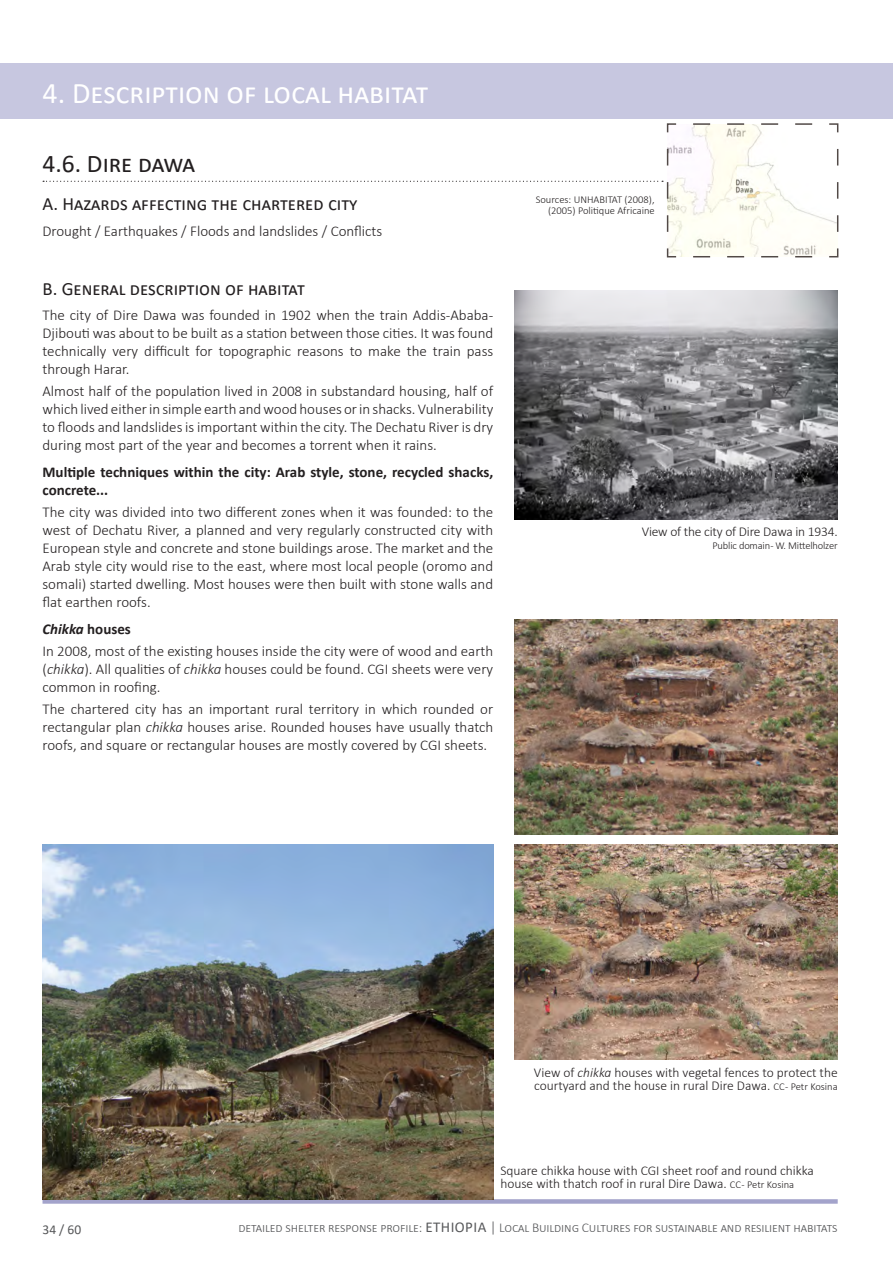
<style>
.page{position:relative;width:893px;height:1263px;background:#fff}
.page>*{position:absolute;margin:0;border:0;box-sizing:border-box;transform-origin:0 0}
.t1{font:30px "Calibri";color:#fff}
.Sous_titre_2{font:25.5px "Calibri";letter-spacing:-.005em;color:#231f20}
.Sous_titre_2-2{font:18.75px "Calibri";color:#231f20}
.texte{font:300 15px/18px "Calibri";color:#231f20;text-align:justify}
.texte-2{font:700 15px/18px "Calibri";color:#231f20}
.texte-3{font:italic 700 15px "Calibri";color:#231f20}
.t2{font:300 13.5px/13.5px "Calibri";color:#231f20}
.t3{font:300 13.5px "Calibri";letter-spacing:-.01em;color:#57585a}
.t4{font:13.5px "Calibri";color:#57585a}
.sources{font:300 10.5px/10.5px "Calibri";color:#231f20;text-align:right}
.s1{font-style:normal}
.s2{font-style:italic}
.s3{font-size:10.5px}
.s4{font-weight:400;font-size:15px}
.s5{font-size:15px}
</style>
<div class="page">
<div style="left:0;top:64px;width:893px;height:55px;background:#c7c7e0"></div>
<div style="left:43px;top:1199px;width:795px;height:5px;background:#a3a3cb"></div>
<svg style="left:43px;top:123px;width:796px;height:135px"></svg>
<img style="left:515px;top:290px;width:323px;height:230px">
<img style="left:515px;top:619px;width:323px;height:215px">
<img style="left:515px;top:844px;width:323px;height:216px">
<img style="left:43px;top:844px;width:450px;height:355px">
<p class="t1" style="left:43px;top:72px;width:387px">4. Description of local habitat</p>
<p class="Sous_titre_2" style="left:43px;top:146px;width:154px">4.6. Dire dawa</p>
<p class="Sous_titre_2-2" style="left:43px;top:190px;width:316px">A. Hazards affecting the chartered city</p>
<p class="texte" style="left:43px;top:222px;width:341px">Drought / Earthquakes / Floods and landslides / Conflicts</p>
<p class="Sous_titre_2-2" style="left:43px;top:275px;width:264px">B. General description of habitat</p>
<p class="texte" style="left:43px;top:306px;width:452px">The city of Dire Dawa was founded in 1902 when the train Addis-Ababa-Djibouti was about to be built as a station between those cities. It was found technically very difficult for topographic reasons to make the train pass through Harar.</p>
<p class="texte" style="left:43px;top:382px;width:452px">Almost half of the population lived in 2008 in substandard housing, half of which lived either in simple earth and wood houses or in shacks. Vulnerability to floods and landslides is important within the city. The Dechatu River is dry during most part of the year and becomes a torrent when it rains.</p>
<p class="texte-2" style="left:43px;top:463px;width:452px">Multiple techniques within the city: Arab style, stone, recycled shacks, concrete...</p>
<p class="texte" style="left:43px;top:503px;width:452px">The city was divided into two different zones when it was founded: to the west of Dechatu River, a planned and very regularly constructed city with European style and concrete and stone buildings arose. The market and the Arab style city would rise to the east, where most local people (oromo and somali) started dwelling. Most houses were then built with stone walls and flat earthen roofs.</p>
<p class="texte-3" style="left:43px;top:618px;width:90px">Chikka <span class="s1">houses</span></p>
<p class="texte" style="left:43px;top:642px;width:452px">In 2008, most of the existing houses inside the city were of wood and earth (<span class="s2">chikka</span>). All qualities of <span class="s2">chikka</span> houses could be found. CGI sheets were very common in roofing.</p>
<p class="texte" style="left:43px;top:700px;width:452px">The chartered city has an important rural territory in which rounded or rectangular plan <span class="s2">chikka</span> houses arise. Rounded houses have usually thatch roofs, and square or rectangular houses are mostly covered by CGI sheets.</p>
<p class="sources" style="left:536px;top:195px;width:120px">Sources: UNHABITAT (2008), (2005) Politique Africaine</p>
<p class="t2" style="left:642px;top:525px;width:197px">View of the city of Dire Dawa in 1934.</p>
<p class="sources" style="left:712px;top:540px;width:127px">Public domain - W. Mittelholzer</p>
<p class="t2" style="left:534px;top:1065px;width:305px">View of <span class="s2">chikka</span> houses with vegetal fences to protect the courtyard and the house in rural Dire Dawa. <span class="s3">CC - Petr Kosina</span></p>
<p class="t2" style="left:500px;top:1163px;width:315px">Square chikka house with CGI sheet roof and round chikka house with thatch roof in rural Dire Dawa. <span class="s3">CC - Petr Kosina</span></p>
<p class="t4" style="left:43px;top:1220px;width:40px">34 / 60</p>
<p class="t3" style="left:238px;top:1219px;width:601px">detailed shelter response profile: <span class="s4">ETHIOPIA</span> <span class="s5">|</span> Local Building Cultures for sustainable and resilient habitats</p>
</div>
